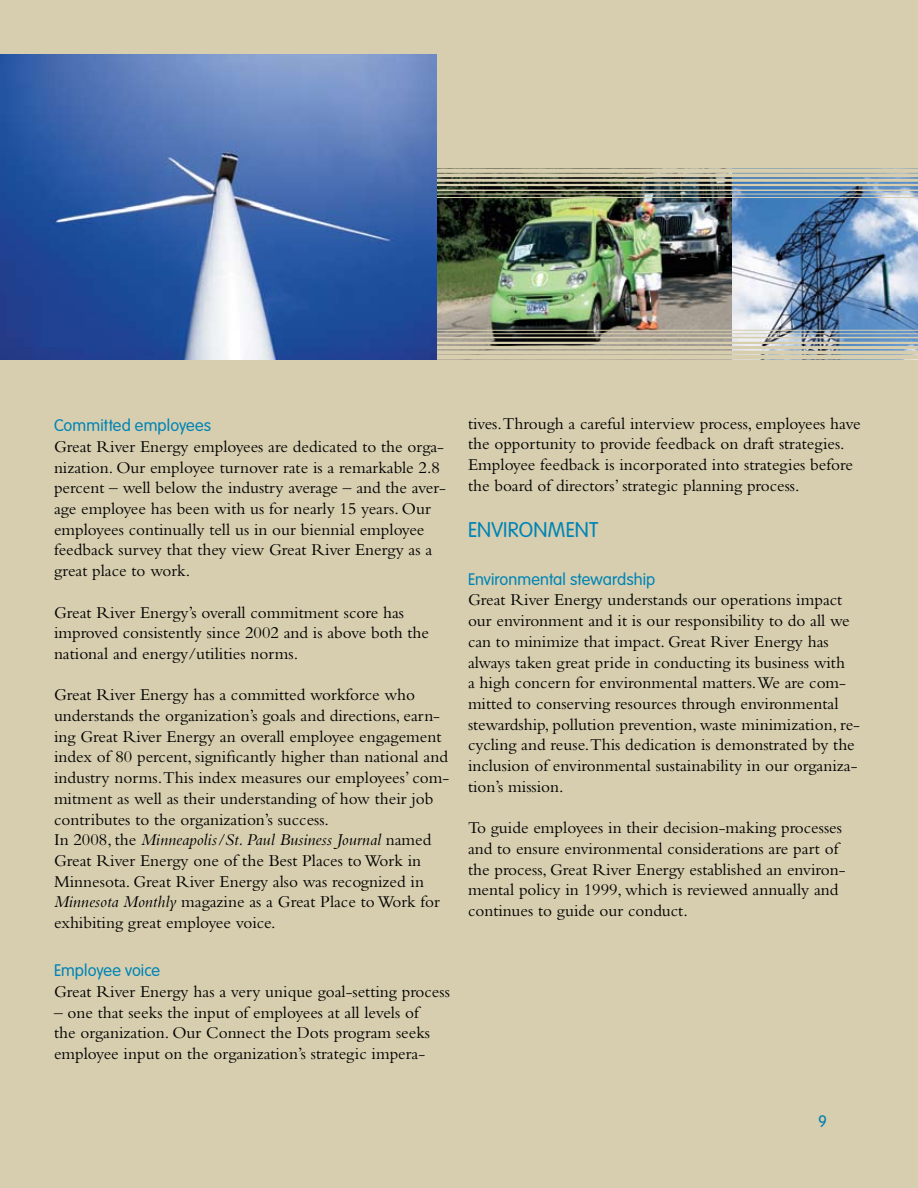
<style>
.page{position:relative;width:918px;height:1188px;background:#d7ceaf}
.page>*{position:absolute;margin:0;border:0;box-sizing:border-box;transform-origin:0 0}
.t1{font:300 21px "VAG Rounded Std";color:#0084b5}
.t2{font:17.25px/20.7px "Bembo Std";color:#000}
.t3{font:300 16.5px "VAG Rounded Std";letter-spacing:.005em;color:#0084b5}
.t4{font:300 16.5px "VAG Rounded Std";color:#007eae}
.s1{font-style:italic}
</style>
<div class="page">
<img style="left:436px;top:177px;width:482px;height:183px">
<svg style="left:436px;top:173px;width:482px;height:4px"></svg>
<hr style="left:0;top:184px;width:918px;height:2px;background:#d7ceaf">
<hr style="left:0;top:179px;width:918px;height:3px;background:#d7ceaf">
<hr style="left:0;top:194px;width:918px;height:1px;background:#d7ceaf">
<hr style="left:0;top:190px;width:918px;height:1px;background:#d7ceaf">
<hr style="left:0;top:197px;width:918px;height:1px;background:#d7ceaf">
<hr style="left:0;top:351px;width:918px;height:3px;background:#d7ceaf">
<hr style="left:0;top:355px;width:918px;height:4px;background:#d7ceaf">
<hr style="left:0;top:342px;width:918px;height:2px;background:#d7ceaf">
<hr style="left:0;top:346px;width:918px;height:3px;background:#d7ceaf">
<hr style="left:0;top:333px;width:918px;height:1px;background:#d7ceaf">
<hr style="left:0;top:337px;width:918px;height:1px;background:#d7ceaf">
<hr style="left:0;top:330px;width:918px;height:1px;background:#d7ceaf">
<img style="left:0;top:54px;width:436px;height:306px">
<p class="t3" style="left:54px;top:416px;width:159px">Committed employees</p>
<p class="t2" style="left:54px;top:436px;width:393px">Great River Energy employees are dedicated to the orga&shy;nization. Our employee turnover rate is a remarkable 2.8 percent – well below the industry average – and the aver&shy;age employee has been with us for nearly 15 years. Our employees continually tell us in our biennial employee feedback survey that they view Great River Energy as a great place to work.</p>
<p class="t2" style="left:54px;top:601px;width:377px">Great River Energy’s overall commitment score has improved consistently since 2002 and is above both the national and energy/utilities norms.</p>
<p class="t2" style="left:54px;top:684px;width:397px">Great River Energy has a committed workforce who understands the organization’s goals and directions, earn&shy;ing Great River Energy an overall employee engagement index of 80 percent, significantly higher than national and industry norms.This index measures our employees’ com&shy;mitment as well as their understanding of how their job contributes to the organization’s success.<br>In 2008, the <span class="s1">Minneapolis/St. Paul Business Journal</span> named Great River Energy one of the Best Places to Work in Minnesota. Great River Energy also was recognized in <span class="s1">Minnesota Monthly</span> magazine as a Great Place to Work for exhibiting great employee voice.</p>
<p class="t3" style="left:54px;top:961px;width:108px">Employee voice</p>
<p class="t2" style="left:54px;top:981px;width:397px">Great River Energy has a very unique goal-setting process</p>
<p class="t2" style="left:54px;top:1002px;width:378px">– one that seeks the input of employees at all levels of the organization. Our Connect the Dots program seeks employee input on the organization’s strategic impera-</p>
<p class="t2" style="left:468px;top:413px;width:394px">tives.Through a careful interview process, employees have the opportunity to provide feedback on draft strategies.<br>Employee feedback is incorporated into strategies before the board of directors’ strategic planning process.</p>
<p class="t1" style="left:468px;top:517px;width:13px">ENVIRON</p>
<p class="t1" style="left:548px;top:517px;width:30px">MENT</p>
<p class="t3" style="left:468px;top:570px;width:189px">Environmental stewardship</p>
<p class="t2" style="left:468px;top:589px;width:394px">Great River Energy understands our operations impact our environment and it is our responsibility to do all we can to minimize that impact. Great River Energy has always taken great pride in conducting its business with<br>a high concern for environmental matters.We are com&shy;mitted to conserving resources through environmental stewardship, pollution prevention, waste minimization, re&shy;cycling and reuse.This dedication is demonstrated by the inclusion of environmental sustainability in our organiza&shy;tion’s mission.</p>
<p class="t2" style="left:468px;top:817px;width:379px">To guide employees in their decision-making processes and to ensure environmental considerations are part of the process, Great River Energy established an environ&shy;mental policy in 1999, which is reviewed annually and continues to guide our conduct.</p>
<p class="t4" style="left:818px;top:1112px;width:10px">9</p>
</div>
